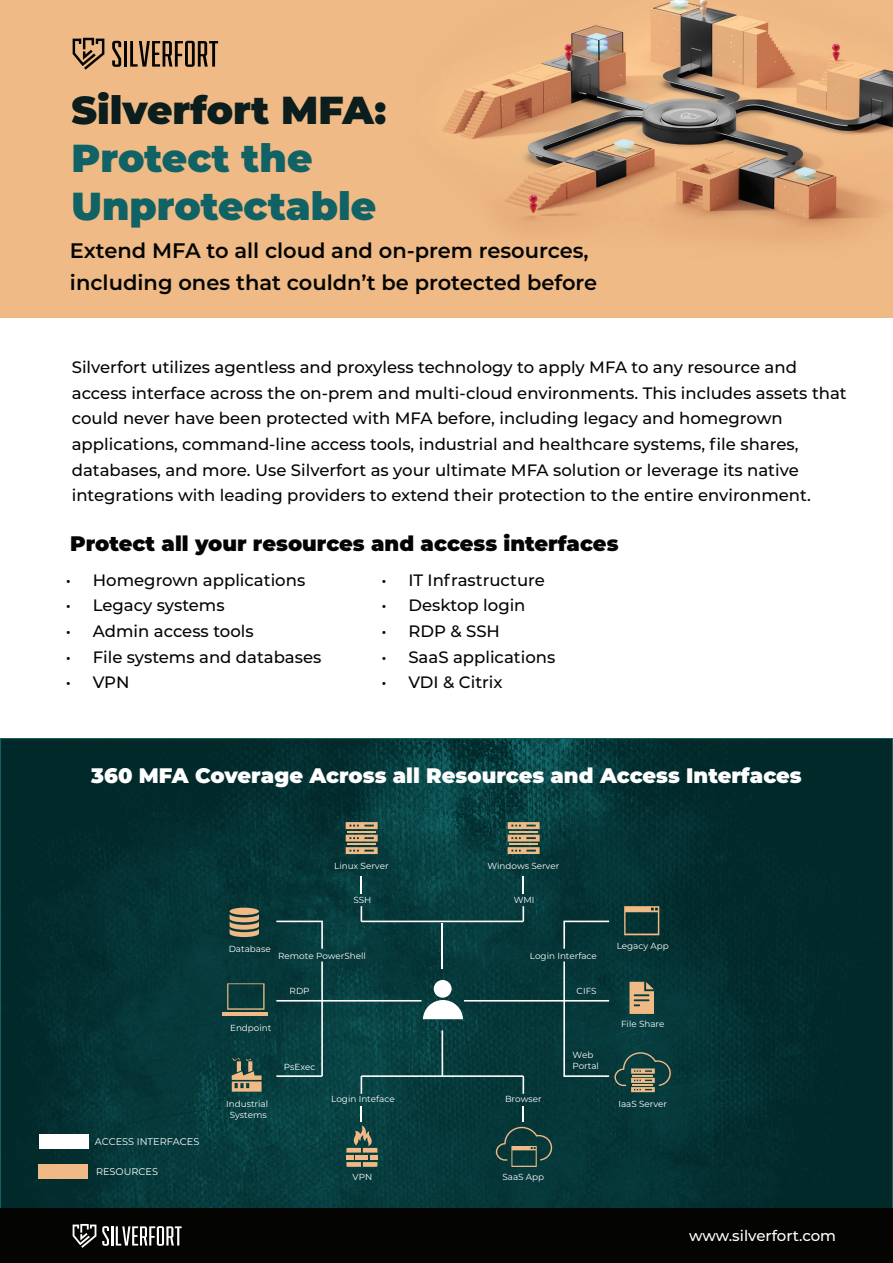
<style>
.page{position:relative;width:893px;height:1263px;background:#fff}
.page>*{position:absolute;margin:0;border:0;box-sizing:border-box;transform-origin:0 0}
.t1{font:900 39px/47.5px "Montserrat";color:#116264}
.t2{font:900 39px "Montserrat";color:#0b1d1c}
.t3{font:600 21px/31.7px "Montserrat";color:#040503}
.t4{font:900 21px "Montserrat";color:#fff}
.t5{font:900 21px "Montserrat";color:#040503}
.t6{font:500 16.5px/25.7px "Montserrat";color:#040503}
.t7{font:500 15px "Montserrat";color:#fff}
.t8{font:9.75px "Montserrat";color:#fff}
.t9{font:8.85px/11.2px "Montserrat";color:#fff;text-align:center}
</style>
<div class="page">
<div style="left:0;top:0;width:893px;height:317px;background:#efba85"></div>
<svg style="left:112px;top:41px;width:9px;height:26px"></svg>
<hr style="left:124px;top:41px;width:3px;height:26px;background:#040503">
<svg style="left:130px;top:41px;width:88px;height:26px"></svg>
<svg style="left:73px;top:38px;width:31px;height:32px"></svg>
<img style="left:1px;top:740px;width:891px;height:468px">
<img style="left:443px;top:0;width:450px;height:239px">
<div style="left:0;top:1208px;width:893px;height:55px;background:#040503"></div>
<svg style="left:102px;top:1226px;width:80px;height:20px"></svg>
<svg style="left:73px;top:1224px;width:23px;height:24px"></svg>
<div style="left:40px;top:1134px;width:49px;height:15px;background:#fff"></div>
<div style="left:39px;top:1164px;width:49px;height:15px;background:#efba85"></div>
<svg style="left:346px;top:822px;width:32px;height:7px"></svg>
<svg style="left:346px;top:835px;width:32px;height:6px"></svg>
<svg style="left:346px;top:847px;width:32px;height:7px"></svg>
<hr style="left:348px;top:831px;width:28px;height:2px;background:#efba85">
<hr style="left:348px;top:843px;width:28px;height:2px;background:#efba85">
<svg style="left:508px;top:822px;width:32px;height:7px"></svg>
<svg style="left:508px;top:835px;width:32px;height:6px"></svg>
<svg style="left:508px;top:847px;width:32px;height:7px"></svg>
<hr style="left:510px;top:831px;width:28px;height:2px;background:#efba85">
<hr style="left:510px;top:843px;width:28px;height:2px;background:#efba85">
<hr style="left:222px;top:1013px;width:46px;height:3px;background:#efba85">
<svg style="left:227px;top:983px;width:38px;height:27px"></svg>
<div style="left:230px;top:908px;width:29px;height:7px;background:#efba85;border-radius:50%"></div>
<svg style="left:230px;top:914px;width:29px;height:23px"></svg>
<svg style="left:232px;top:1058px;width:30px;height:33px"></svg>
<svg style="left:624px;top:906px;width:35px;height:29px"></svg>
<svg style="left:522px;top:876px;width:2px;height:17px"></svg>
<svg style="left:361px;top:876px;width:1px;height:17px"></svg>
<svg style="left:361px;top:906px;width:163px;height:16px;background:#204f50"></svg>
<hr style="left:442px;top:923px;width:1px;height:46px;background:#fff">
<svg style="left:276px;top:920px;width:47px;height:29px"></svg>
<svg style="left:563px;top:920px;width:46px;height:29px"></svg>
<svg style="left:276px;top:961px;width:395px;height:133px;background:#164647"></svg>
<svg style="left:496px;top:1106px;width:56px;height:61px;background:#1e4541"></svg>
<svg style="left:346px;top:1106px;width:31px;height:61px;background:#516758"></svg>
<h1 class="t2" style="left:72px;top:81px;width:316px">Silverfort MFA:</h1>
<h1 class="t1" style="left:72px;top:132px;width:306px">Protect the<br>Unprotectable</h1>
<p class="t3" style="left:70px;top:234px;width:529px">Extend MFA to all cloud and on-prem resources, including ones that couldn’t be protected before</p>
<p class="t6" style="left:72px;top:354px;width:776px">Silverfort utilizes agentless and proxyless technology to apply MFA to any resource and access interface across the on-prem and multi-cloud environments. This includes assets that could never have been protected with MFA before, including legacy and homegrown applications, command-line access tools, industrial and healthcare systems, file shares, databases, and more. Use Silverfort as your ultimate MFA solution or leverage its native integrations with leading providers to extend their protection to the entire environment.</p>
<p class="t5" style="left:70px;top:528px;width:550px">Protect all your resources and access interfaces</p>
<p class="t6" style="left:66px;top:566px;width:241px">• Homegrown applications</p>
<p class="t6" style="left:66px;top:592px;width:160px">• Legacy systems</p>
<p class="t6" style="left:66px;top:618px;width:189px">• Admin access tools</p>
<p class="t6" style="left:66px;top:643px;width:257px">• File systems and databases</p>
<p class="t6" style="left:66px;top:669px;width:65px">• VPN</p>
<p class="t6" style="left:381px;top:566px;width:165px">• IT Infrastructure</p>
<p class="t6" style="left:381px;top:592px;width:146px">• Desktop login</p>
<p class="t6" style="left:381px;top:618px;width:120px">• RDP &amp; SSH</p>
<p class="t6" style="left:381px;top:643px;width:175px">• SaaS applications</p>
<p class="t6" style="left:381px;top:669px;width:123px">• VDI &amp; Citrix</p>
<p class="t4" style="left:91px;top:760px;width:712px">360 MFA Coverage Across all Resources and Access Interfaces</p>
<p class="t9" style="left:334px;top:859px;width:56px">Linux Server</p>
<p class="t9" style="left:487px;top:859px;width:73px">Windows Server</p>
<p class="t8" style="left:95px;top:1135px;width:106px">ACCESS INTERFACES</p>
<p class="t8" style="left:96px;top:1165px;width:63px">RESOURCES</p>
<p class="t9" style="left:353px;top:894px;width:20px">SSH</p>
<p class="t9" style="left:514px;top:894px;width:22px">WMI</p>
<p class="t9" style="left:229px;top:943px;width:44px">Database</p>
<p class="t9" style="left:278px;top:950px;width:89px">Remote PowerShell</p>
<p class="t9" style="left:530px;top:950px;width:68px">Login Interface</p>
<p class="t9" style="left:617px;top:940px;width:54px">Legacy App</p>
<p class="t9" style="left:290px;top:985px;width:21px">RDP</p>
<p class="t9" style="left:577px;top:985px;width:22px">CIFS</p>
<p class="t9" style="left:230px;top:1022px;width:43px">Endpoint</p>
<p class="t9" style="left:621px;top:1018px;width:45px">File Share</p>
<p class="t9" style="left:572px;top:1049px;width:23px">Web</p>
<p class="t9" style="left:284px;top:1061px;width:33px">PsExec</p>
<p class="t9" style="left:572px;top:1060px;width:28px">Portal</p>
<p class="t9" style="left:226px;top:1097px;width:43px">Industrial<br>Systems</p>
<p class="t9" style="left:331px;top:1093px;width:65px">Login Inteface</p>
<p class="t9" style="left:505px;top:1093px;width:38px">Browser</p>
<p class="t9" style="left:618px;top:1097px;width:50px">IaaS Server</p>
<p class="t9" style="left:353px;top:1171px;width:21px">VPN</p>
<p class="t9" style="left:502px;top:1171px;width:43px">SaaS App</p>
<p class="t7" style="left:689px;top:1225px;width:148px">www.silverfort.com</p>
</div>
